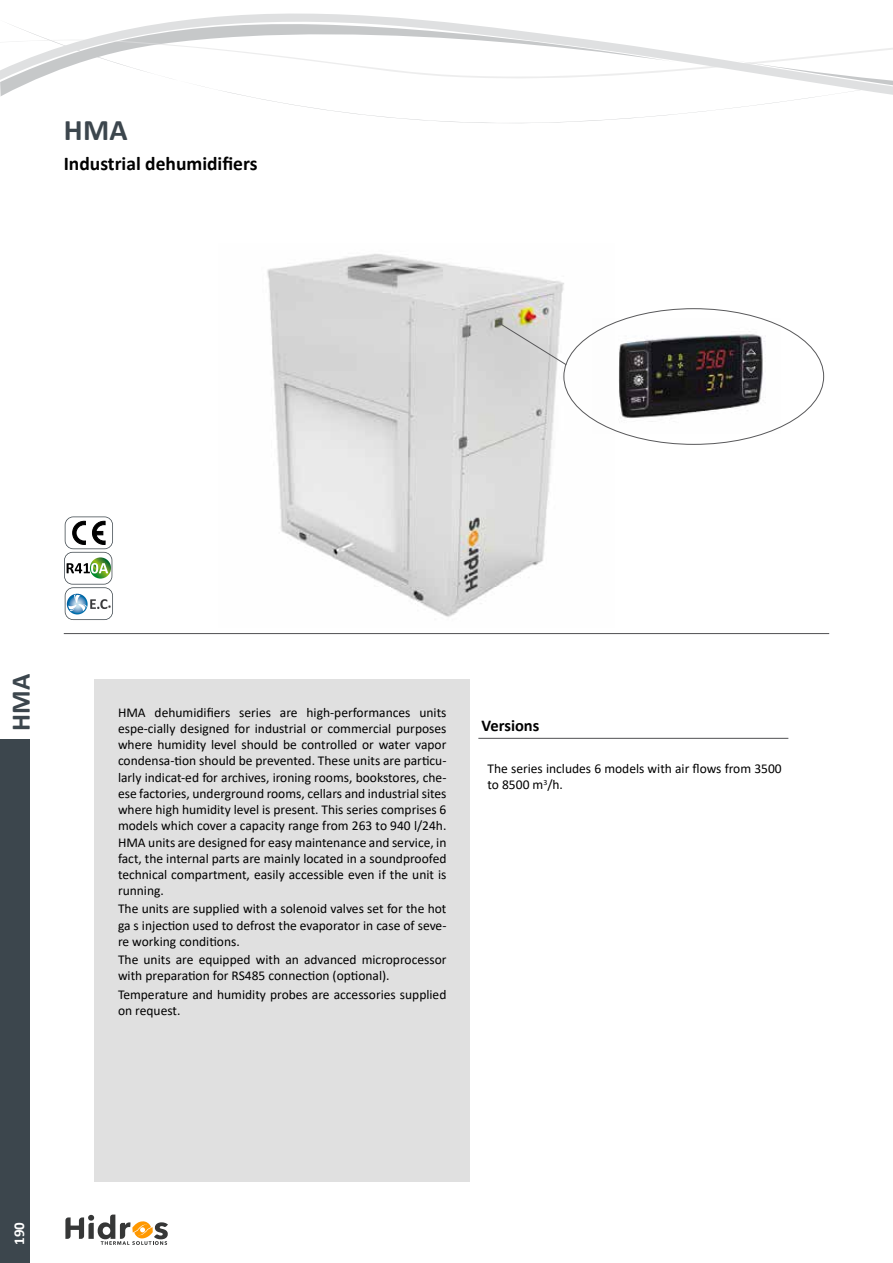
<style>
.page{position:relative;width:893px;height:1263px;background:#fff}
.page>*{position:absolute;margin:0;border:0;box-sizing:border-box;transform-origin:0 0}
.t1{font:700 30px "Calibri";color:#3c464d}
.t2{font:700 27px "Calibri";color:#3c464d}
.t3{font:700 19.5px "Calibri";color:#000}
.t4{font:700 16.5px "Calibri";color:#000}
.t5{font:700 15px "Calibri";color:#fff}
.t6{font:13.5px/16.2px "Calibri";color:#000}
</style>
<div class="page">
<div style="left:0;top:739px;width:30px;height:524px;background:#3c464d"></div>
<hr style="left:478px;top:738px;width:310px;height:1px;background:#58585a">
<hr style="left:64px;top:633px;width:765px;height:1px;background:#58585a">
<svg style="left:0;top:13px;width:893px;height:111px"></svg>
<svg style="left:65px;top:1214px;width:103px;height:31px"></svg>
<img style="left:267px;top:254px;width:325px;height:363px">
<svg style="left:498px;top:322px;width:69px;height:44px;background:#d4d4d3"></svg>
<img style="left:592px;top:319px;width:188px;height:114px">
<svg style="left:64px;top:516px;width:49px;height:104px"></svg>
<div style="left:94px;top:679px;width:375px;height:502px;background:#e0e0e0"></div>
<h1 class="t1" style="left:64px;top:109px;width:65px">HMA</h1>
<h3 class="t3" style="left:64px;top:150px;width:195px">Industrial dehumidifiers</h3>
<h2 class="t2" style="left:2px;top:731px;width:59px;rotate:-90deg">HMA</h2>
<p class="t5" style="left:8px;top:1245px;width:24px;rotate:-90deg">190</p>
<p class="t6" style="left:118px;top:704px;width:330px;text-align:justify">HMA dehumidifiers series are high-performances units espe-cially designed for industrial or commercial purposes where humidity level should be controlled or water vapor condensa-tion should be prevented. These units are particu&shy;larly indicat-ed for archives, ironing rooms, bookstores, che&shy;ese factories, underground rooms, cellars and industrial sites where high humidity level is present. This series comprises 6 models which cover a capacity range from 263 to 940 l/24h.<br>HMA units are designed for easy maintenance and service, in fact, the internal parts are mainly located in a soundproofed technical compartment, easily accessible even if the unit is running.</p>
<p class="t6" style="left:118px;top:900px;width:330px;text-align:justify">The units are supplied with a solenoid valves set for the hot ga s injection used to defrost the evaporator in case of seve&shy;re working conditions.</p>
<p class="t6" style="left:118px;top:951px;width:330px">The units are equipped with an advanced microprocessor with preparation for RS485 connection (optional).</p>
<p class="t6" style="left:118px;top:986px;width:330px">Temperature and humidity probes are accessories supplied on request.</p>
<p class="t4" style="left:482px;top:713px;width:59px">Versions</p>
<p class="t6" style="left:488px;top:760px;width:296px">The series includes 6 models with air flows from 3500 to 8500 m<sup>3</sup>/h.</p>
</div>
